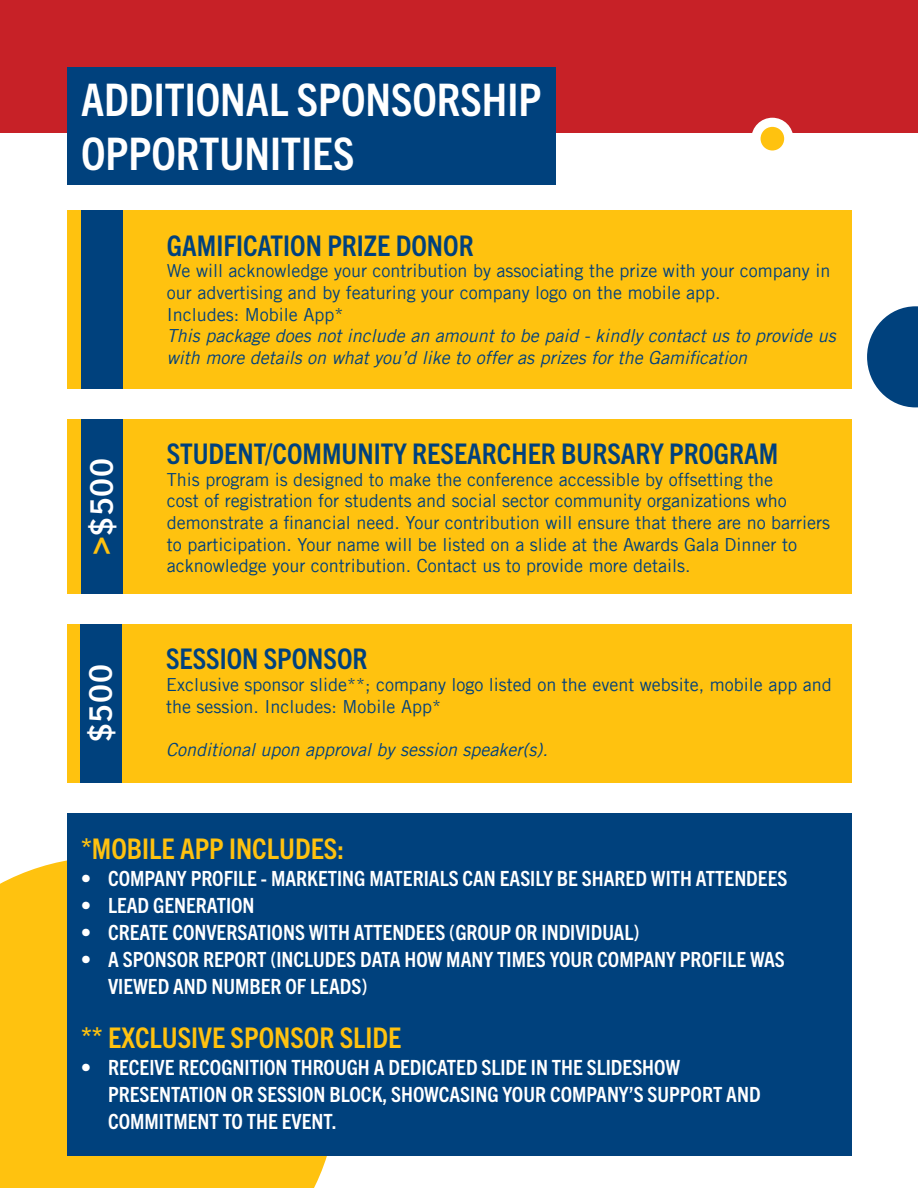
<style>
.page{position:relative;width:918px;height:1188px;background:#fff}
.page>*{position:absolute;margin:0;border:0;box-sizing:border-box;transform-origin:0 0}
.t1{font:700 condensed 45px/54px "Trade Gothic Next LT Pro";color:#fff}
.t2{font:31.05px "Trade Gothic LT Bold Two";letter-spacing:.02em;color:#fff}
.t3{font:700 condensed 28.5px "Trade Gothic Next LT Pro";color:#00417d}
.t4{font:700 condensed 28.5px "Trade Gothic Next LT Pro";color:#ffc20f}
.t5{font:700 condensed 21px/27px "Trade Gothic Next LT Pro";color:#fff}
.t6{font:18px/21.6px "Trade Gothic LT";color:#00417d}
.t7{font:italic 18px/21.6px "Trade Gothic LT";color:#00417d}
.s1{color:#ffc20f}
</style>
<div class="page">
<div style="left:0;top:0;width:918px;height:133px;background:#c72127"></div>
<div style="left:0;top:857px;width:327px;height:331px;background:#ffc20f"></div>
<svg style="left:752px;top:118px;width:41px;height:33px"></svg>
<svg style="left:867px;top:306px;width:51px;height:101px"></svg>
<div style="left:68px;top:68px;width:488px;height:117px;background:#00417d"></div>
<div style="left:68px;top:211px;width:784px;height:178px;background:#ffc20f"></div>
<div style="left:81px;top:211px;width:41px;height:178px;background:#00417d"></div>
<div style="left:68px;top:419px;width:784px;height:175px;background:#ffc20f"></div>
<div style="left:81px;top:419px;width:41px;height:175px;background:#00417d"></div>
<div style="left:67px;top:624px;width:784px;height:158px;background:#ffc20f"></div>
<div style="left:80px;top:624px;width:42px;height:158px;background:#00417d"></div>
<div style="left:68px;top:814px;width:784px;height:342px;background:#00417d"></div>
<h1 class="t1" style="left:81px;top:70px;width:462px">ADDITIONAL SPONSORSHIP<br>OPPORTUNITIES</h1>
<h2 class="t2" style="left:82px;top:555px;width:99px;rotate:-90deg"><span class="s1">&gt;</span>$500</h2>
<h2 class="t2" style="left:82px;top:742px;width:79px;rotate:-90deg">$500</h2>
<h3 class="t3" style="left:167px;top:226px;width:308px">GAMIFICATION PRIZE DONOR</h3>
<p class="t6" style="left:167px;top:260px;width:665px">We will acknowledge your contribution by associating the prize with your company in our advertising and by featuring your company logo on the mobile app.<br>Includes: Mobile App*</p>
<p class="t7" style="left:167px;top:325px;width:670px">This package does not include an amount to be paid - kindly contact us to provide us with more details on what you’d like to offer as prizes for the Gamification</p>
<h3 class="t3" style="left:167px;top:434px;width:613px">STUDENT/COMMUNITY RESEARCHER BURSARY PROGRAM</h3>
<p class="t6" style="left:167px;top:468px;width:665px">This program is designed to make the conference accessible by offsetting the<br>cost of registration for students and social sector community organizations who demonstrate a financial need. Your contribution will ensure that there are no barriers to participation. Your name will be listed on a slide at the Awards Gala Dinner to acknowledge your contribution. Contact us to provide more details.</p>
<h3 class="t3" style="left:166px;top:640px;width:203px">SESSION SPONSOR</h3>
<p class="t6" style="left:166px;top:674px;width:667px">Exclusive sponsor slide**; company logo listed on the event website, mobile app and the session. Includes: Mobile App*</p>
<p class="t7" style="left:166px;top:738px;width:383px">Conditional upon approval by session speaker(s).</p>
<h3 class="t4" style="left:81px;top:829px;width:265px">*MOBILE APP INCLUDES:</h3>
<p class="t5" style="left:81px;top:864px;width:708px">• COMPANY PROFILE - MARKETING MATERIALS CAN EASILY BE SHARED WITH ATTENDEES</p>
<p class="t5" style="left:81px;top:891px;width:175px">• LEAD GENERATION</p>
<p class="t5" style="left:81px;top:918px;width:560px">• CREATE CONVERSATIONS WITH ATTENDEES (GROUP OR INDIVIDUAL)</p>
<p class="t5" style="left:108px;top:945px;width:678px;text-indent:-27px">• A SPONSOR REPORT (INCLUDES DATA HOW MANY TIMES YOUR COMPANY PROFILE WAS<br>VIEWED AND NUMBER OF LEADS)</p>
<h3 class="t4" style="left:81px;top:1018px;width:322px">** EXCLUSIVE SPONSOR SLIDE</h3>
<p class="t5" style="left:108px;top:1053px;width:654px;text-indent:-27px">• RECEIVE RECOGNITION THROUGH A DEDICATED SLIDE IN THE SLIDESHOW<br>PRESENTATION OR SESSION BLOCK, SHOWCASING YOUR COMPANY’S SUPPORT AND<br>COMMITMENT TO THE EVENT.</p>
</div>
